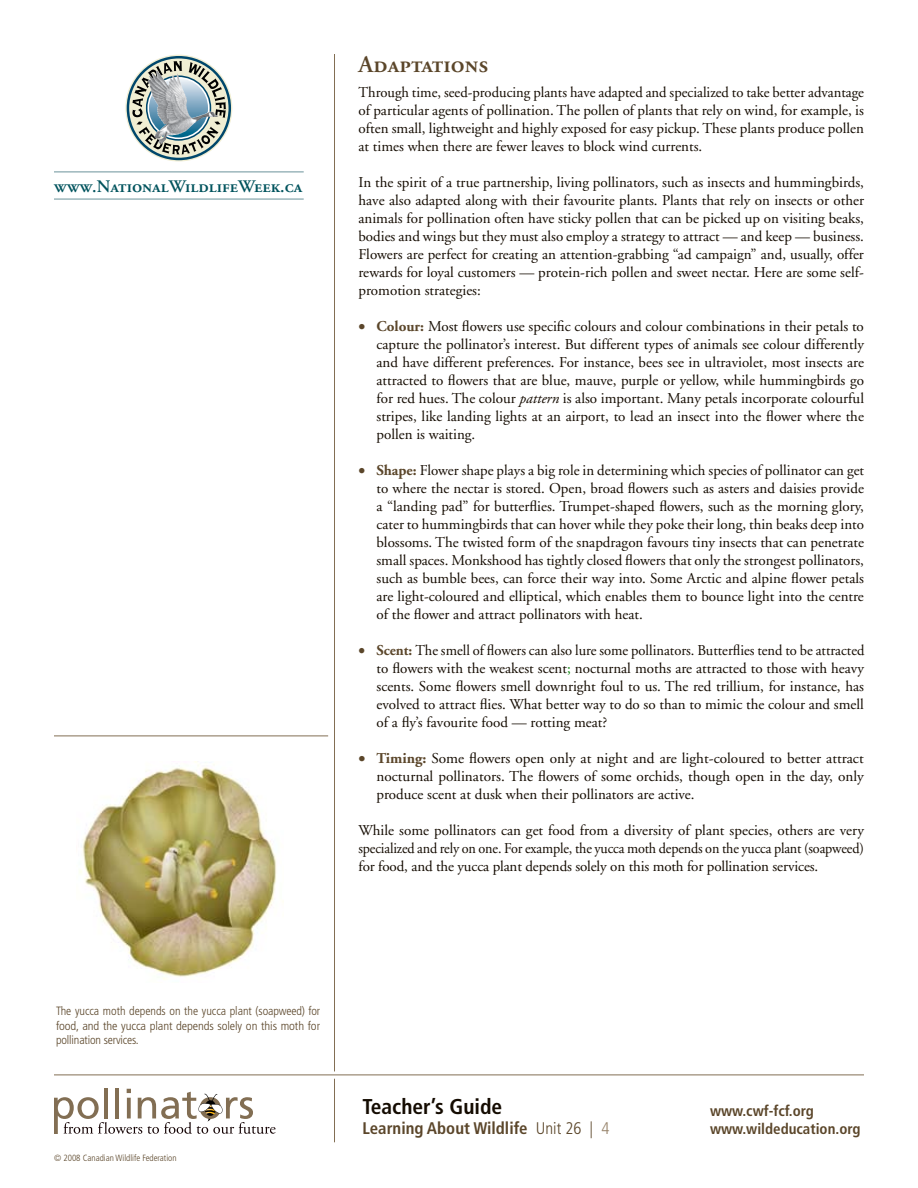
<style>
.page{position:relative;width:918px;height:1188px;background:#fff}
.page>*{position:absolute;margin:0;border:0;box-sizing:border-box;transform-origin:0 0}
.t1{font:24px "Adobe Garamond Semibold SC";color:#5b462a}
.t2{font:700 condensed 21.45px "Frutiger";color:#140b01}
.t3{font:17.55px "Adobe Garamond Semibold SC";color:#00535d}
.t4{font:700 condensed 16.8px "Frutiger";color:#5b462a}
.t5{font:15px/18px "Adobe Garamond";color:#140b01;text-align:justify}
.t6{font:700 condensed 15px/18px "Frutiger";color:#5b462a}
.t7{font:300 condensed 12px/14.4px "Frutiger";letter-spacing:-.01em;color:#5b462a;text-align:justify}
.t8{font:300 condensed 9px "Frutiger";color:#5b462a}
.s1{color:#5b462a}
.s2{font-weight:700;color:#5b462a}
.s3{font-style:italic}
.s4{color:#008000}
.s5{font-weight:300}
.s6{font-weight:300;color:#968269}
</style>
<div class="page">
<hr style="left:104px;top:1088px;width:4px;height:30px;background:#826e53">
<hr style="left:116px;top:1088px;width:3px;height:30px;background:#826e53">
<svg style="left:54px;top:1089px;width:222px;height:45px"></svg>
<hr style="left:334px;top:1079px;width:1px;height:63px;background:#826e53">
<hr style="left:334px;top:54px;width:1px;height:1017px;background:#826e53">
<hr style="left:54px;top:1075px;width:810px;height:1px;background:#826e53">
<hr style="left:54px;top:172px;width:250px;height:1px;background:#6b939a">
<hr style="left:54px;top:199px;width:250px;height:1px;background:#6b939a">
<svg style="left:125px;top:55px;width:107px;height:106px"></svg>
<svg style="left:149px;top:79px;width:59px;height:59px;background:#98acb9"></svg>
<img style="left:148px;top:70px;width:9px;height:16px">
<img style="left:79px;top:762px;width:205px;height:218px">
<hr style="left:54px;top:736px;width:274px;height:1px;background:#826e53">
<p class="t3" style="left:54px;top:176px;width:250px">www.NationalWildlifeWeek.ca</p>
<h1 class="t1" style="left:358px;top:51px;width:131px">Adaptations</h1>
<p class="t5" style="left:358px;top:84px;width:507px">Through time, seed-producing plants have adapted and specialized to take better advantage of particular agents of pollination. The pollen of plants that rely on wind, for example, is often small, lightweight and highly exposed for easy pickup. These plants produce pollen at times when there are fewer leaves to block wind currents.</p>
<p class="t5" style="left:358px;top:174px;width:507px;text-align:left">In the spirit of a true partnership, living pollinators, such as insects and hummingbirds, have also adapted along with their favourite plants. Plants that rely on insects or other animals for pollination often have sticky pollen that can be picked up on visiting beaks, bodies and wings but they must also employ a strategy to attract — and keep — business.<br>Flowers are perfect for creating an attention-grabbing “ad campaign” and, usually, offer rewards for loyal customers — protein-rich pollen and sweet nectar. Here are some self&shy;promotion strategies:</p>
<p class="t5" style="left:376px;top:318px;width:489px;text-indent:-18px"><span class="s1">•</span> <span class="s2">Colour:</span> Most flowers use specific colours and colour combinations in their petals to capture the pollinator’s interest. But different types of animals see colour differently and have different preferences. For instance, bees see in ultraviolet, most insects are attracted to flowers that are blue, mauve, purple or yellow, while hummingbirds go for red hues. The colour <span class="s3">pattern</span> is also important. Many petals incorporate colourful stripes, like landing lights at an airport, to lead an insect into the flower where the pollen is waiting.</p>
<p class="t5" style="left:376px;top:462px;width:489px;text-indent:-18px"><span class="s1">•</span> <span class="s2">Shape:</span> Flower shape plays a big role in determining which species of pollinator can get to where the nectar is stored. Open, broad flowers such as asters and daisies provide a “landing pad” for butterflies. Trumpet-shaped flowers, such as the morning glory, cater to hummingbirds that can hover while they poke their long, thin beaks deep into blossoms. The twisted form of the snapdragon favours tiny insects that can penetrate small spaces. Monkshood has tightly closed flowers that only the strongest pollinators, such as bumble bees, can force their way into. Some Arctic and alpine flower petals are light-coloured and elliptical, which enables them to bounce light into the centre of the flower and attract pollinators with heat.</p>
<p class="t5" style="left:376px;top:642px;width:489px;text-indent:-18px"><span class="s1">•</span> <span class="s2">Scent:</span> The smell of flowers can also lure some pollinators. Butterflies tend to be attracted to flowers with the weakest scent<span class="s4">;</span> nocturnal moths are attracted to those with heavy scents. Some flowers smell downright foul to us. The red trillium, for instance, has evolved to attract flies. What better way to do so than to mimic the colour and smell of a fly’s favourite food — rotting meat?</p>
<p class="t5" style="left:376px;top:750px;width:489px;text-indent:-18px"><span class="s1">•</span> <span class="s2">Timing:</span> Some flowers open only at night and are light-coloured to better attract nocturnal pollinators. The flowers of some orchids, though open in the day, only produce scent at dusk when their pollinators are active.</p>
<p class="t5" style="left:358px;top:822px;width:507px">While some pollinators can get food from a diversity of plant species, others are very specialized and rely on one. For example, the yucca moth depends on the yucca plant (soapweed) for food, and the yucca plant depends solely on this moth for pollination services.</p>
<p class="t7" style="left:56px;top:1004px;width:266px">The yucca moth depends on the yucca plant (soapweed) for food, and the yucca plant depends solely on this moth for pollination services.</p>
<p class="t8" style="left:54px;top:1153px;width:124px">© 2008 Canadian Wildlife Federation</p>
<h2 class="t2" style="left:362px;top:1094px;width:141px">Teacher’s Guide</h2>
<p class="t4" style="left:362px;top:1118px;width:249px">Learning About Wildlife <span class="s5">Unit 26 |</span> <span class="s6">4</span></p>
<p class="t6" style="left:710px;top:1102px;width:152px">www.cwf-fcf.org www.wildeducation.org</p>
</div>
